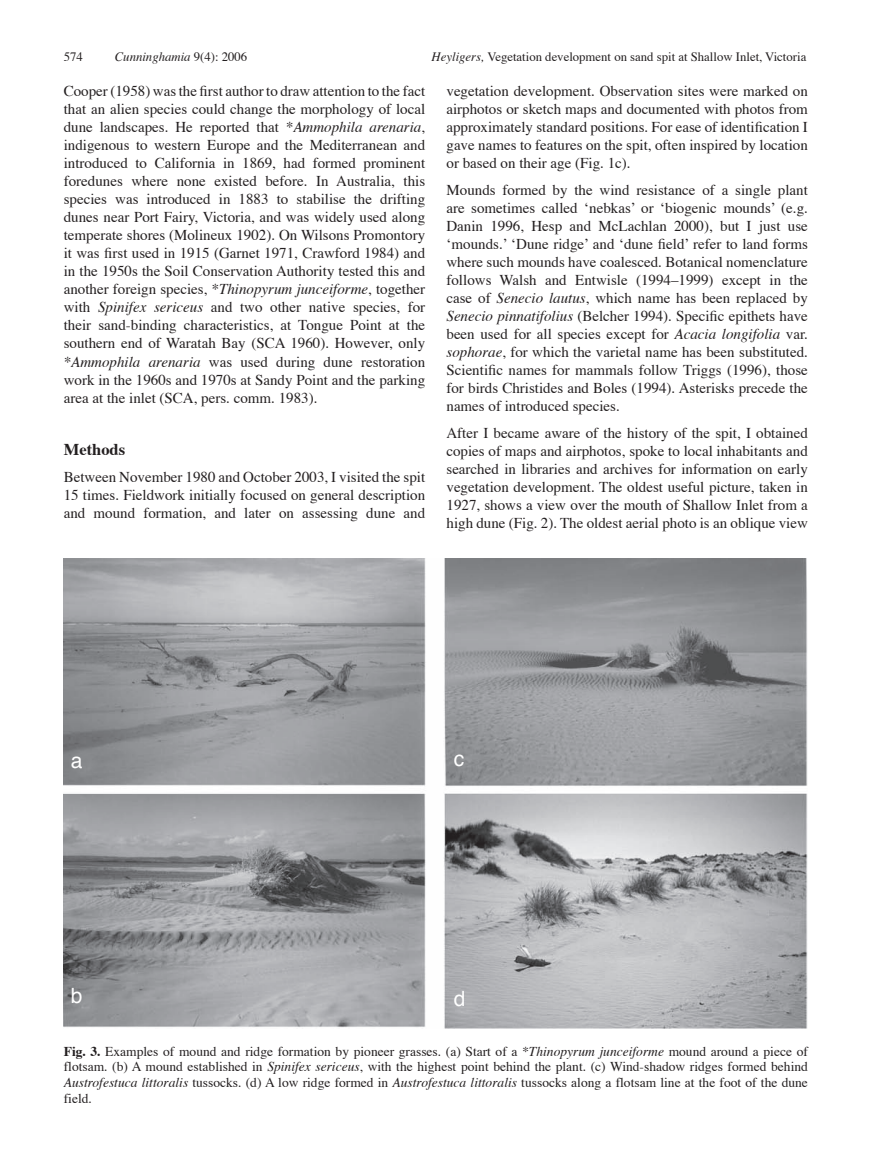
<style>
.page{position:relative;width:893px;height:1170px;background:#fff}
.page>*{position:absolute;margin:0;border:0;box-sizing:border-box;transform-origin:0 0}
.t1{font:21px "Helvetica";color:#fff}
.t2{font:700 16.5px "Times";color:#231f20}
.t3{font:15px/18px "Times";color:#231f20;text-align:justify}
.t4{font:13.5px/15.8px "Times";color:#231f20;text-align:justify}
.t5{font:12.75px "Times";color:#231f20}
.t6{font:italic 12.75px "Times";color:#231f20}
.s1{font-style:normal}
.s2{font-style:italic}
.s3{font-weight:700}
</style>
<div class="page">
<img style="left:64px;top:558px;width:744px;height:470px">
<p class="t5" style="left:64px;top:45px;width:21px">574</p>
<p class="t6" style="left:115px;top:46px;width:134px">Cunninghamia <span class="s1">9(4): 2006</span></p>
<p class="t5" style="left:432px;top:45px;width:376px"><span class="s2">Heyligers,</span> Vegetation development on sand spit at Shallow Inlet, Victoria</p>
<p class="t3" style="left:64px;top:81px;width:363px">Cooper (1958) was the first author to draw attention to the fact that an alien species could change the morphology of local dune landscapes. He reported that <span class="s2">*Ammophila arenaria</span>, indigenous to western Europe and the Mediterranean and introduced to California in 1869, had formed prominent foredunes where none existed before. In Australia, this species was introduced in 1883 to stabilise the drifting dunes near Port Fairy, Victoria, and was widely used along temperate shores (Molineux 1902). On Wilsons Promontory it was first used in 1915 (Garnet 1971, Crawford 1984) and in the 1950s the Soil Conservation Authority tested this and another foreign species, <span class="s2">*Thinopyrum junceiforme</span>, together with <span class="s2">Spinifex sericeus</span> and two other native species, for their sand-binding characteristics, at Tongue Point at the southern end of Waratah Bay (SCA 1960). However, only <span class="s2">*Ammophila arenaria</span> was used during dune restoration work in the 1960s and 1970s at Sandy Point and the parking area at the inlet (SCA, pers. comm. 1983).</p>
<p class="t2" style="left:64px;top:434px;width:63px">Methods</p>
<p class="t3" style="left:64px;top:466px;width:363px">Between November 1980 and October 2003, I visited the spit 15 times. Fieldwork initially focused on general description and mound formation, and later on assessing dune and</p>
<p class="t3" style="left:446px;top:81px;width:363px">vegetation development. Observation sites were marked on airphotos or sketch maps and documented with photos from approximately standard positions. For ease of identification I gave names to features on the spit, often inspired by location or based on their age (Fig. 1c).</p>
<p class="t3" style="left:446px;top:179px;width:363px">Mounds formed by the wind resistance of a single plant are sometimes called ‘nebkas’ or ‘biogenic mounds’ (e.g.<br>Danin 1996, Hesp and McLachlan 2000), but I just use ‘mounds.’ ‘Dune ridge’ and ‘dune field’ refer to land forms where such mounds have coalesced. Botanical nomenclature follows Walsh and Entwisle (1994–1999) except in the case of <span class="s2">Senecio lautus</span>, which name has been replaced by <span class="s2">Senecio pinnatifolius</span> (Belcher 1994). Specific epithets have been used for all species except for <span class="s2">Acacia longifolia</span> var. <span class="s2">sophorae</span>, for which the varietal name has been substituted.<br>Scientific names for mammals follow Triggs (1996), those for birds Christides and Boles (1994). Asterisks precede the names of introduced species.</p>
<p class="t3" style="left:446px;top:422px;width:363px">After I became aware of the history of the spit, I obtained copies of maps and airphotos, spoke to local inhabitants and searched in libraries and archives for information on early vegetation development. The oldest useful picture, taken in 1927, shows a view over the mouth of Shallow Inlet from a high dune (Fig. 2). The oldest aerial photo is an oblique view</p>
<h1 class="t1" style="left:71px;top:742px;width:13px">a</h1>
<h1 class="t1" style="left:71px;top:977px;width:13px">b</h1>
<h1 class="t1" style="left:454px;top:741px;width:12px">c</h1>
<h1 class="t1" style="left:454px;top:980px;width:13px">d</h1>
<p class="t4" style="left:64px;top:1041px;width:746px"><span class="s3">Fig. 3.</span> Examples of mound and ridge formation by pioneer grasses. (a) Start of a <span class="s2">*Thinopyrum junceiforme</span> mound around a piece of flotsam. (b) A mound established in <span class="s2">Spinifex sericeus</span>, with the highest point behind the plant. (c) Wind-shadow ridges formed behind <span class="s2">Austrofestuca littoralis</span> tussocks. (d) A low ridge formed in <span class="s2">Austrofestuca littoralis</span> tussocks along a flotsam line at the foot of the dune field.</p>
</div>
